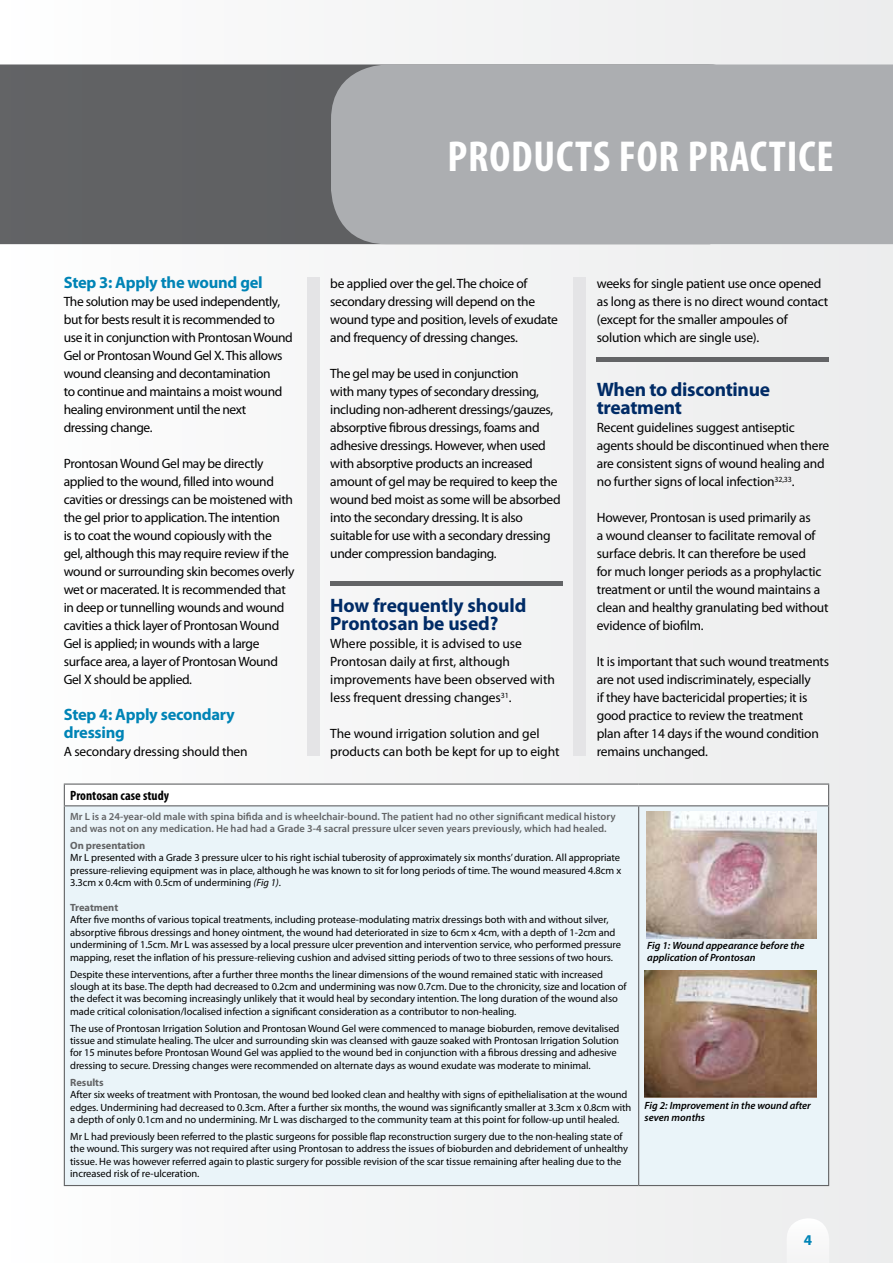
<style>
.page{position:relative;width:893px;height:1263px;background:#f4f4f5}
.page>*{position:absolute;margin:0;border:0;box-sizing:border-box;transform-origin:0 0}
.t1{font:700 condensed 43.5px "Myriad Pro";letter-spacing:.02em;color:#fff}
.t2{font:700 19.5px/18px "Myriad Pro";letter-spacing:-.015em;color:#002b66}
.t3{font:700 16.5px/18px "Myriad Pro";letter-spacing:-.015em;color:#0084b6}
.t4{font:700 15px "Myriad Pro";color:#0084b6}
.t5{font:13.5px/18px "Myriad Pro";letter-spacing:-.025em;color:#000}
.t6{font:13.5px/18px "Myriad Pro";letter-spacing:-.005em;color:#000}
.t7{font:700 condensed 13.5px "Myriad Pro";color:#000}
.t8{font:10.5px/12.5px "Myriad Pro";letter-spacing:-.005em;color:#000}
.t9{font:600 10.5px/12.5px "Myriad Pro";color:#636466}
.t10{font:italic 600 10.5px/12px "Myriad Pro";color:#000}
.t11{font:700 10.5px "Myriad Pro";letter-spacing:-.005em;color:#636466}
.s1{font-style:italic}
</style>
<div class="page">
<div style="left:0;top:64px;width:331px;height:180px;background:#616264"></div>
<div style="left:307px;top:277px;width:13px;height:479px;background:#e4e4e6"></div>
<div style="left:573px;top:277px;width:13px;height:479px;background:#e4e4e6"></div>
<div style="left:331px;top:64px;width:562px;height:180px;background:#acaeb1"></div>
<div style="left:64px;top:784px;width:765px;height:22px;background:#fff"></div>
<div style="left:65px;top:806px;width:763px;height:379px;background:#eaf4f9"></div>
<svg style="left:828px;top:785px;width:1px;height:20px"></svg>
<hr style="left:638px;top:806px;width:1px;height:379px;background:#636466">
<hr style="left:828px;top:806px;width:1px;height:379px;background:#636466">
<hr style="left:64px;top:783px;width:575px;height:2px;background:#636466">
<svg style="left:64px;top:785px;width:1px;height:20px"></svg>
<hr style="left:639px;top:783px;width:190px;height:2px;background:#636466">
<hr style="left:64px;top:805px;width:575px;height:1px;background:#636466">
<hr style="left:64px;top:806px;width:1px;height:379px;background:#636466">
<hr style="left:639px;top:805px;width:190px;height:1px;background:#636466">
<hr style="left:64px;top:1185px;width:575px;height:1px;background:#636466">
<hr style="left:639px;top:1185px;width:190px;height:1px;background:#636466">
<img style="left:646px;top:812px;width:171px;height:127px">
<img style="left:645px;top:971px;width:172px;height:126px">
<hr style="left:330px;top:581px;width:233px;height:4px;background:#636466">
<hr style="left:597px;top:357px;width:232px;height:4px;background:#636466">
<h1 class="t1" style="left:447px;top:129px;width:388px">PRODUCTS FOR PRACTICE</h1>
<h3 class="t3" style="left:64px;top:273px;width:200px">Step 3: Apply the wound gel</h3>
<p class="t5" style="left:64px;top:292px;width:230px">The solution may be used independently, but for bests result it is recommended to use it in conjunction with Prontosan Wound Gel or Prontosan Wound Gel X. This allows wound cleansing and decontamination<br>to continue and maintains a moist wound healing environment until the next dressing change.</p>
<p class="t5" style="left:64px;top:454px;width:232px">Prontosan Wound Gel may be directly applied to the wound, filled into wound cavities or dressings can be moistened with the gel prior to application. The intention<br>is to coat the wound copiously with the<br>gel, although this may require review if the wound or surrounding skin becomes overly wet or macerated. It is recommended that in deep or tunnelling wounds and wound cavities a thick layer of Prontosan Wound Gel is applied; in wounds with a large surface area, a layer of Prontosan Wound Gel X should be applied.</p>
<h3 class="t3" style="left:64px;top:705px;width:173px">Step 4: Apply secondary dressing</h3>
<p class="t5" style="left:64px;top:742px;width:185px">A secondary dressing should then</p>
<p class="t5" style="left:330px;top:274px;width:229px">be applied over the gel. The choice of secondary dressing will depend on the wound type and position, levels of exudate and frequency of dressing changes.</p>
<p class="t5" style="left:330px;top:364px;width:232px">The gel may be used in conjunction<br>with many types of secondary dressing, including non-adherent dressings/gauzes, absorptive fibrous dressings, foams and adhesive dressings. However, when used with absorptive products an increased amount of gel may be required to keep the wound bed moist as some will be absorbed into the secondary dressing. It is also suitable for use with a secondary dressing under compression bandaging.</p>
<h2 class="t2" style="left:330px;top:596px;width:198px">How frequently should<br>Prontosan be used?</h2>
<p class="t6" style="left:330px;top:634px;width:226px">Where possible, it is advised to use Prontosan daily at first, although improvements have been observed with less frequent dressing changes<sup>31</sup>.</p>
<p class="t6" style="left:330px;top:724px;width:231px">The wound irrigation solution and gel products can both be kept for up to eight</p>
<p class="t5" style="left:597px;top:274px;width:233px">weeks for single patient use once opened as long as there is no direct wound contact (except for the smaller ampoules of solution which are single use).</p>
<h2 class="t2" style="left:597px;top:380px;width:175px">When to discontinue treatment</h2>
<p class="t5" style="left:597px;top:418px;width:234px">Recent guidelines suggest antiseptic agents should be discontinued when there are consistent signs of wound healing and no further signs of local infection<sup>32,33</sup>.</p>
<p class="t5" style="left:597px;top:508px;width:233px">However, Prontosan is used primarily as<br>a wound cleanser to facilitate removal of surface debris. It can therefore be used<br>for much longer periods as a prophylactic treatment or until the wound maintains a clean and healthy granulating bed without evidence of biofilm.</p>
<p class="t5" style="left:597px;top:652px;width:234px">It is important that such wound treatments are not used indiscriminately, especially<br>if they have bactericidal properties; it is good practice to review the treatment plan after 14 days if the wound condition remains unchanged.</p>
<p class="t7" style="left:70px;top:787px;width:100px">Prontosan case study</p>
<p class="t9" style="left:70px;top:809px;width:547px">Mr L is a 24-year-old male with spina bifida and is wheelchair-bound. The patient had no other significant medical history and was not on any medication. He had had a Grade 3-4 sacral pressure ulcer seven years previously, which had healed.</p>
<p class="t11" style="left:70px;top:838px;width:77px">On presentation</p>
<p class="t8" style="left:70px;top:851px;width:553px;text-align:justify">Mr L presented with a Grade 3 pressure ulcer to his right ischial tuberosity of approximately six months’ duration. All appropriate pressure-relieving equipment was in place, although he was known to sit for long periods of time. The wound measured 4.8cm x 3.3cm x 0.4cm with 0.5cm of undermining <span class="s1">(Fig 1)</span>.</p>
<p class="t11" style="left:70px;top:900px;width:50px">Treatment</p>
<p class="t8" style="left:70px;top:913px;width:552px">After five months of various topical treatments, including protease-modulating matrix dressings both with and without silver, absorptive fibrous dressings and honey ointment, the wound had deteriorated in size to 6cm x 4cm, with a depth of 1-2cm and undermining of 1.5cm. Mr L was assessed by a local pressure ulcer prevention and intervention service, who performed pressure mapping, reset the inflation of his pressure-relieving cushion and advised sitting periods of two to three sessions of two hours.</p>
<p class="t8" style="left:70px;top:967px;width:558px">Despite these interventions, after a further three months the linear dimensions of the wound remained static with increased slough at its base. The depth had decreased to 0.2cm and undermining was now 0.7cm. Due to the chronicity, size and location of the defect it was becoming increasingly unlikely that it would heal by secondary intention. The long duration of the wound also made critical colonisation/localised infection a significant consideration as a contributor to non-healing.</p>
<p class="t8" style="left:70px;top:1022px;width:551px">The use of Prontosan Irrigation Solution and Prontosan Wound Gel were commenced to manage bioburden, remove devitalised tissue and stimulate healing. The ulcer and surrounding skin was cleansed with gauze soaked with Prontosan Irrigation Solution for 15 minutes before Prontosan Wound Gel was applied to the wound bed in conjunction with a fibrous dressing and adhesive dressing to secure. Dressing changes were recommended on alternate days as wound exudate was moderate to minimal.</p>
<p class="t11" style="left:70px;top:1075px;width:35px">Results</p>
<p class="t8" style="left:70px;top:1088px;width:563px">After six weeks of treatment with Prontosan, the wound bed looked clean and healthy with signs of epithelialisation at the wound edges. Undermining had decreased to 0.3cm. After a further six months, the wound was significantly smaller at 3.3cm x 0.8cm with a depth of only 0.1cm and no undermining. Mr L was discharged to the community team at this point for follow-up until healed.</p>
<p class="t8" style="left:70px;top:1130px;width:559px">Mr L had previously been referred to the plastic surgeons for possible flap reconstruction surgery due to the non-healing state of the wound. This surgery was not required after using Prontosan to address the issues of bioburden and debridement of unhealthy tissue. He was however referred again to plastic surgery for possible revision of the scar tissue remaining after healing due to the increased risk of re-ulceration.</p>
<p class="t10" style="left:647px;top:939px;width:159px">Fig 1: Wound appearance before the application of Prontosan</p>
<p class="t10" style="left:645px;top:1100px;width:168px">Fig 2: Improvement in the wound after seven months</p>
<h3 class="t4" style="left:804px;top:1230px;width:10px">4</h3>
</div>
